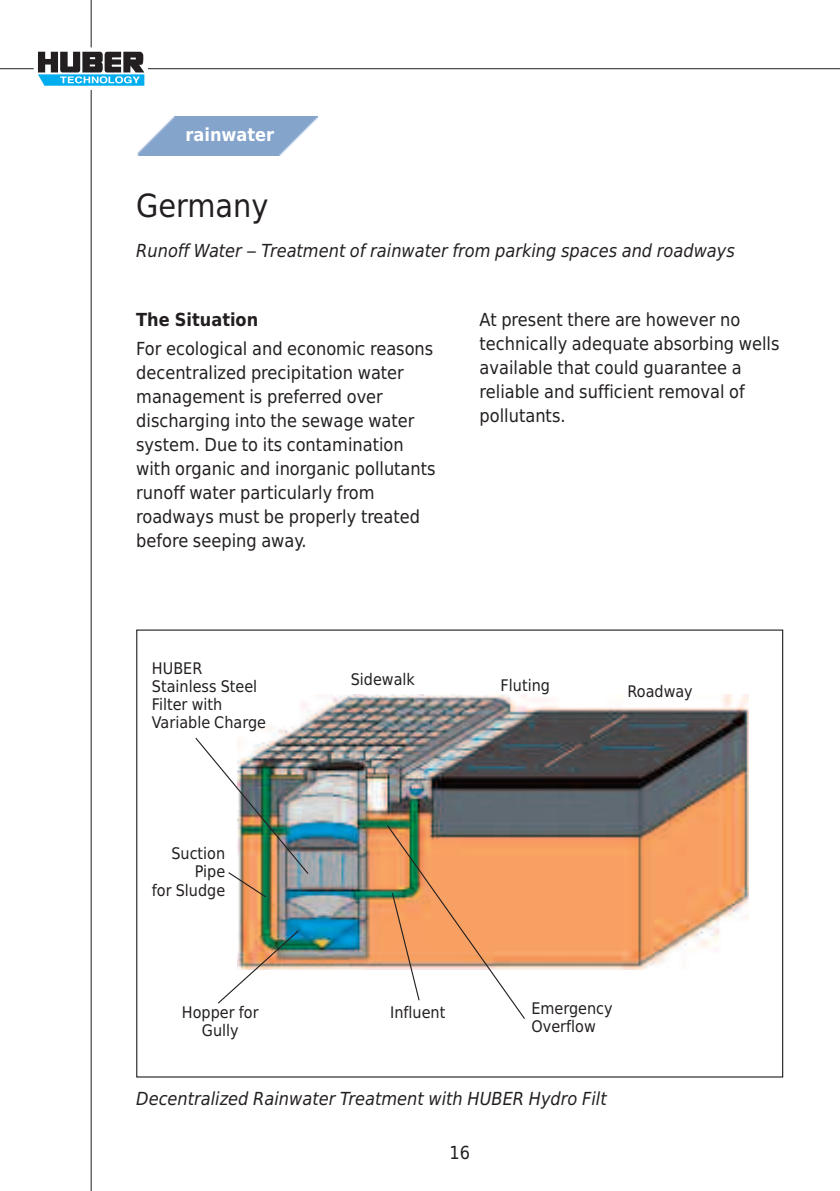
<style>
.page{position:relative;width:840px;height:1191px;background:#fff}
.page>*{position:absolute;margin:0;border:0;box-sizing:border-box;transform-origin:0 0}
.t1{font:32px "Huber Tec";color:#231f20}
.t2{font:18px/24px "Huber Tec";color:#231f20}
.t3{font:italic 18px "Huber Tec";color:#231f20}
.t4{font:700 18px "Huber Tec";color:#231f20}
.t5{font:700 18px "Huber Tec";color:#fff}
.t6{font:16px/18px "Huber Tec";color:#231f20}
</style>
<div class="page">
<svg style="left:38px;top:52px;width:106px;height:34px"></svg>
<hr style="left:91px;top:0;width:1px;height:47px;background:#231f20">
<hr style="left:148px;top:68px;width:691px;height:1px;background:#231f20">
<hr style="left:0;top:68px;width:34px;height:1px;background:#231f20">
<hr style="left:91px;top:90px;width:1px;height:1101px;background:#231f20">
<img style="left:137px;top:116px;width:180px;height:40px">
<img style="left:238px;top:695px;width:510px;height:274px">
<svg style="left:385px;top:824px;width:141px;height:195px"></svg>
<img style="left:218px;top:929px;width:81px;height:75px">
<img style="left:195px;top:736px;width:114px;height:162px">
<p class="t5" style="left:185px;top:124px;width:90px">rainwater</p>
<h1 class="t1" style="left:136px;top:187px;width:134px">Germany</h1>
<p class="t3" style="left:136px;top:240px;width:600px">Runoff Water – Treatment of rainwater from parking spaces and roadways</p>
<p class="t4" style="left:136px;top:309px;width:123px">The Situation</p>
<p class="t2" style="left:136px;top:337px;width:301px">For ecological and economic reasons decentralized precipitation water management is preferred over discharging into the sewage water system. Due to its contamination with organic and inorganic pollutants runoff water particularly from roadways must be properly treated before seeping away.</p>
<p class="t6" style="left:152px;top:660px;width:115px">HUBER<br>Stainless Steel<br>Filter with<br>Variable Charge</p>
<p class="t6" style="left:350px;top:670px;width:66px">Sidewalk</p>
<p class="t2" style="left:479px;top:307px;width:301px">At present there are however no technically adequate absorbing wells available that could guarantee a reliable and sufficient removal of pollutants.</p>
<p class="t6" style="left:500px;top:676px;width:51px">Fluting</p>
<p class="t6" style="left:627px;top:682px;width:67px">Roadway</p>
<p class="t6" style="left:152px;top:845px;width:75px;text-align:right">Suction<br>Pipe<br>for Sludge</p>
<p class="t6" style="left:182px;top:1003px;width:78px">Hopper for</p>
<p class="t6" style="left:390px;top:1003px;width:57px">Influent</p>
<p class="t6" style="left:202px;top:1021px;width:38px">Gully</p>
<p class="t6" style="left:531px;top:999px;width:83px">Emergency<br>Overflow</p>
<p class="t3" style="left:136px;top:1088px;width:472px">Decentralized Rainwater Treatment with HUBER Hydro Filt</p>
<p class="t2" style="left:449px;top:1141px;width:22px">16</p>
</div>
